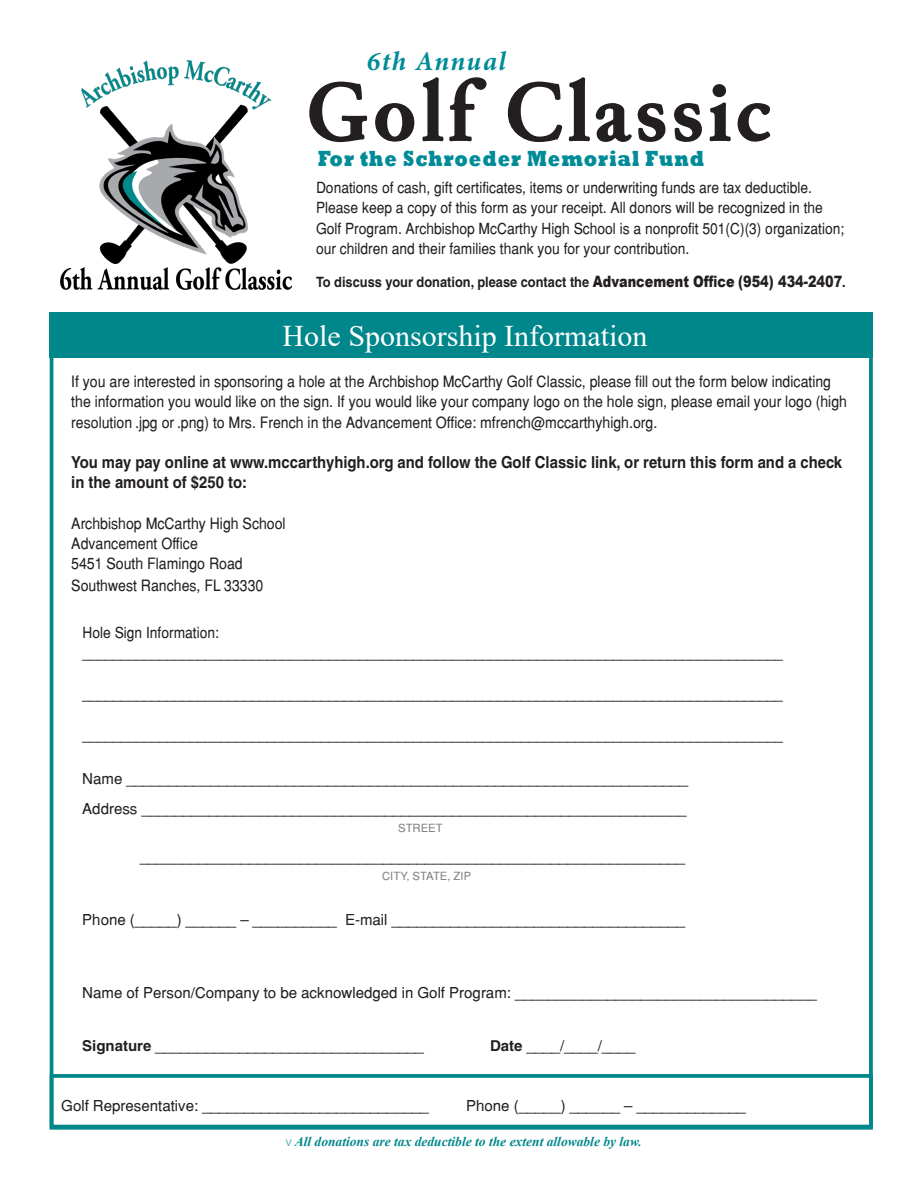
<style>
.page{position:relative;width:918px;height:1188px;background:#fff}
.page>*{position:absolute;margin:0;border:0;box-sizing:border-box;transform-origin:0 0}
.t1{font:700 85.5px "Junicode";letter-spacing:.06em;color:#231f20}
.t2{font:30px "Times New Roman";color:#fff}
.t3{font:italic 700 27px "Minion Pro";letter-spacing:.05em;color:#008b98}
.t4{font:800 22.5px "Rockwell";letter-spacing:.05em;color:#008b98;scale:.8 1}
.t5{font:700 16.5px/20.2px "Helvetica";color:#231f20;scale:.9 1}
.t6{font:15.6px/20.2px "Helvetica";color:#231f20;scale:.9 1}
.t7{font:15.3px/20.2px "Helvetica";color:#231f20;scale:.9 1}
.t8{font:15px "Helvetica";color:#231f20}
.t9{font:700 14.25px "Helvetica";color:#231f20;scale:.9 1}
.t10{font:italic 700 13.5px "Times New Roman";color:#00878b}
.t11{font:11.25px "Helvetica";color:#808285}
.s1{font-family:"Arial";font-weight:900;font-size:15.6px}
.s2{font-weight:700}
.s3{font-family:"Myriad Pro";font-weight:400;font-style:normal;color:#69b6bc}
</style>
<div class="page">
<div style="left:50px;top:312px;width:823px;height:46px;background:#00878b"></div>
<div style="left:50px;top:337px;width:823px;height:791px;border:4px solid #00878b"></div>
<div style="left:50px;top:1074px;width:823px;height:56px;border:4px solid #00878b"></div>
<svg style="left:309px;top:77px;width:422px;height:66px"></svg>
<svg style="left:737px;top:103px;width:34px;height:39px"></svg>
<img style="left:60px;top:61px;width:231px;height:229px">
<p class="t3" style="left:367px;top:42px;width:141px">6th Annual</p>
<p class="t1" style="left:308px;top:53px;width:466px">Golf Classic</p>
<p class="t4" style="left:318px;top:146px;width:484px">For the Schroeder Memorial Fund</p>
<p class="t7" style="left:316px;top:177px;width:589px">Donations of cash, gift certificates, items or underwriting funds are tax deductible.<br>Please keep a copy of this form as your receipt. All donors will be recognized in the Golf Program. Archbishop McCarthy High School is a nonprofit 501(C)(3) organization; our children and their families thank you for your contribution.</p>
<p class="t9" style="left:316px;top:273px;width:590px">To discuss your donation, please contact the <span class="s1">Advancement Office (954) 434-2407</span>.</p>
<p class="t2" style="left:283px;top:315px;width:366px">Hole Sponsorship Information</p>
<p class="t6" style="left:71px;top:371px;width:863px">If you are interested in sponsoring a hole at the Archbishop McCarthy Golf Classic, please fill out the form below indicating the information you would like on the sign. If you would like your company logo on the hole sign, please email your logo (high resolution .jpg or .png) to Mrs. French in the Advancement Office: mfrench@mccarthyhigh.org.</p>
<p class="t5" style="left:71px;top:452px;width:858px">You may pay online at www.mccarthyhigh.org and follow the Golf Classic link, or return this form and a check in the amount of $250 to:</p>
<p class="t6" style="left:71px;top:513px;width:240px">Archbishop McCarthy High School<br>Advancement Office</p>
<p class="t6" style="left:71px;top:553px;width:215px;line-height:21.6px">5451 South Flamingo Road<br>Southwest Ranches, FL 33330</p>
<p class="t7" style="left:82px;top:622px;width:153px">Hole Sign Information:</p>
<p class="t7" style="left:82px;top:642px;width:780px">___________________________________________________________________________________________</p>
<p class="t7" style="left:82px;top:683px;width:780px">___________________________________________________________________________________________</p>
<p class="t7" style="left:82px;top:725px;width:780px">___________________________________________________________________________________________</p>
<p class="t8" style="left:82px;top:770px;width:608px">Name ___________________________________________________________________</p>
<p class="t8" style="left:82px;top:800px;width:606px">Address _________________________________________________________________</p>
<p class="t11" style="left:398px;top:821px;width:46px">STREET</p>
<p class="t8" style="left:140px;top:848px;width:547px">_________________________________________________________________</p>
<p class="t11" style="left:382px;top:869px;width:91px">CITY, STATE, ZIP</p>
<p class="t8" style="left:82px;top:911px;width:604px">Phone (_____) ______ – __________ E-mail ___________________________________</p>
<p class="t8" style="left:82px;top:984px;width:736px">Name of Person/Company to be acknowledged in Golf Program: ____________________________________</p>
<p class="t8" style="left:82px;top:1036px;width:343px"><span class="s2">Signature</span> ________________________________</p>
<p class="t8" style="left:490px;top:1036px;width:147px"><span class="s2">Date</span> ____/____/____</p>
<p class="t8" style="left:61px;top:1096px;width:369px">Golf Representative: ___________________________</p>
<p class="t8" style="left:466px;top:1096px;width:281px">Phone (_____) ______ – _____________</p>
<p class="t10" style="left:285px;top:1132px;width:358px"><span class="s3">v</span> All donations are tax deductible to the extent allowable by law.</p>
</div>
